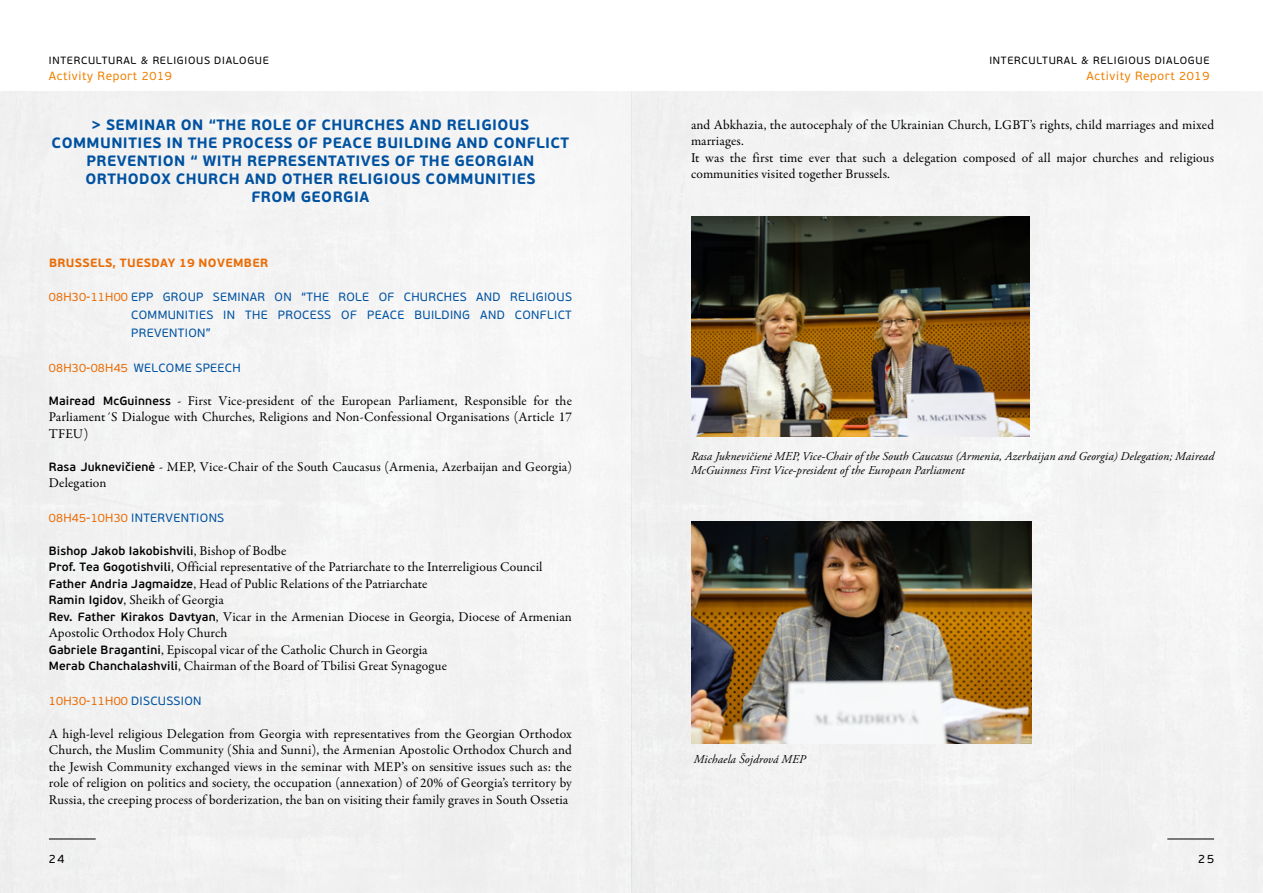
<style>
.page{position:relative;width:1263px;height:893px;background:#fff}
.page>*{position:absolute;margin:0;border:0;box-sizing:border-box;transform-origin:0 0}
.t1{font:700 15px/18px "PF Beau Sans Pro";letter-spacing:.03em;color:#0052a1;text-align:center}
.t2{font:13.5px/16.5px "Garamond Premr Pro";letter-spacing:.01em;color:#000}
.t3{font:italic 12px/13.5px "Adobe Garamond Pro";letter-spacing:.01em;color:#000}
.t4{font:12px/18px "PF Beau Sans Pro";letter-spacing:.03em;color:#0052a1;text-align:justify}
.t5{font:600 12px "PF Beau Sans Pro";letter-spacing:.01em;color:#000}
.t6{font:12px "PF Beau Sans Pro";letter-spacing:.05em;color:#f08100}
.t7{font:700 12px "PF Beau Sans Pro";letter-spacing:.03em;color:#ea6d07}
.t8{font:12px "PF Beau Sans Pro";letter-spacing:.03em;color:#ea6d07}
.t9{font:12px "PF Beau Sans Pro";color:#000}
.t10{font:10.5px "PF Beau Sans Pro";letter-spacing:.07em;color:#000}
.s1{color:#ea6d07}
.s2{font-family:"PF Beau Sans Pro";font-weight:600;font-size:12px}
.s3{font-family:"Garamond Premr Pro";font-weight:400;font-size:13.5px}
.s4{color:#0052a1}
</style>
<div class="page">
<div style="left:0;top:91px;width:1263px;height:802px;background:#f3f3f3"></div>
<hr style="left:49px;top:839px;width:47px;height:1px;background:#000">
<hr style="left:1167px;top:839px;width:47px;height:1px;background:#000">
<img style="left:691px;top:216px;width:338px;height:221px">
<img style="left:691px;top:521px;width:340px;height:222px">
<p class="t10" style="left:49px;top:55px;width:221px">INTERCULTURAL &amp; RELIGIOUS DIALOGUE</p>
<p class="t6" style="left:49px;top:69px;width:124px">Activity Report 2019</p>
<p class="t1" style="left:52px;top:116px;width:519px">&gt; SEMINAR ON “THE ROLE OF CHURCHES AND RELIGIOUS COMMUNITIES IN THE PROCESS OF PEACE BUILDING AND CONFLICT PREVENTION “ WITH REPRESENTATIVES OF THE GEORGIAN ORTHODOX CHURCH AND OTHER RELIGIOUS COMMUNITIES<br>FROM GEORGIA</p>
<p class="t7" style="left:49px;top:255px;width:221px">BRUSSELS, TUESDAY 19 NOVEMBER</p>
<p class="t4" style="left:131px;top:288px;width:442px;text-indent:-82px"><span class="s1">08H30-11H00</span> EPP GROUP SEMINAR ON “THE ROLE OF CHURCHES AND RELIGIOUS COMMUNITIES IN THE PROCESS OF PEACE BUILDING AND CONFLICT PREVENTION”</p>
<p class="t4" style="left:49px;top:359px;width:193px"><span class="s1">08H30-08H45</span> WELCOME SPEECH</p>
<p class="t2" style="left:49px;top:393px;width:525px;text-align:justify"><span class="s2">Mairead McGuinness</span> - First Vice-president of the European Parliament, Responsible for the Parliament´S Dialogue with Churches, Religions and Non-Confessional Organisations (Article 17<br>TFEU)</p>
<p class="t2" style="left:49px;top:459px;width:525px"><span class="s2">Rasa Juknevičienė</span> - MEP, Vice-Chair of the South Caucasus (Armenia, Azerbaijan and Georgia)<br>Delegation</p>
<p class="t4" style="left:49px;top:509px;width:177px"><span class="s1">08H45-10H30</span> INTERVENTIONS</p>
<p class="t5" style="left:49px;top:544px;width:239px">Bishop Jakob Iakobishvili<span class="s3">, Bishop of Bodbe</span></p>
<p class="t2" style="left:49px;top:559px;width:524px"><span class="s2">Prof. Tea Gogotishvili</span>, Official representative of the Patriarchate to the Interreligious Council <span class="s2">Father Andria Jagmaidze</span>, Head of Public Relations of the Patriarchate<br><span class="s2">Ramin Igidov</span>, Sheikh of Georgia<br><span class="s2">Rev. Father Kirakos Davtyan</span>, Vicar in the Armenian Diocese in Georgia, Diocese of Armenian Apostolic Orthodox Holy Church<br><span class="s2">Gabriele Bragantini</span>, Episcopal vicar of the Catholic Church in Georgia<br><span class="s2">Merab Chanchalashvili</span>, Chairman of the Board of Tbilisi Great Synagogue</p>
<p class="t8" style="left:49px;top:694px;width:154px">10H30-11H00 <span class="s4">DISCUSSION</span></p>
<p class="t2" style="left:49px;top:726px;width:525px;text-align:justify">A high-level religious Delegation from Georgia with representatives from the Georgian Orthodox Church, the Muslim Community (Shia and Sunni), the Armenian Apostolic Orthodox Church and the Jewish Community exchanged views in the seminar with MEP’s on sensitive issues such as: the role of religion on politics and society, the occupation (annexation) of 20% of Georgia’s territory by Russia, the creeping process of borderization, the ban on visiting their family graves in South Ossetia</p>
<p class="t10" style="left:989px;top:55px;width:221px">INTERCULTURAL &amp; RELIGIOUS DIALOGUE</p>
<p class="t6" style="left:1086px;top:69px;width:124px">Activity Report 2019</p>
<p class="t2" style="left:691px;top:117px;width:525px">and Abkhazia, the autocephaly of the Ukrainian Church, LGBT’s rights, child marriages and mixed marriages.<br>It was the first time ever that such a delegation composed of all major churches and religious communities visited together Brussels.</p>
<p class="t3" style="left:691px;top:450px;width:524px">Rasa Juknevičienė MEP, Vice-Chair of the South Caucasus (Armenia, Azerbaijan and Georgia) Delegation; Mairead<br>McGuinness First Vice-president of the European Parliament</p>
<p class="t3" style="left:694px;top:752px;width:113px">Michaela Šojdrová MEP</p>
<p class="t9" style="left:49px;top:852px;width:17px">24</p>
<p class="t9" style="left:1198px;top:852px;width:17px">25</p>
</div>
